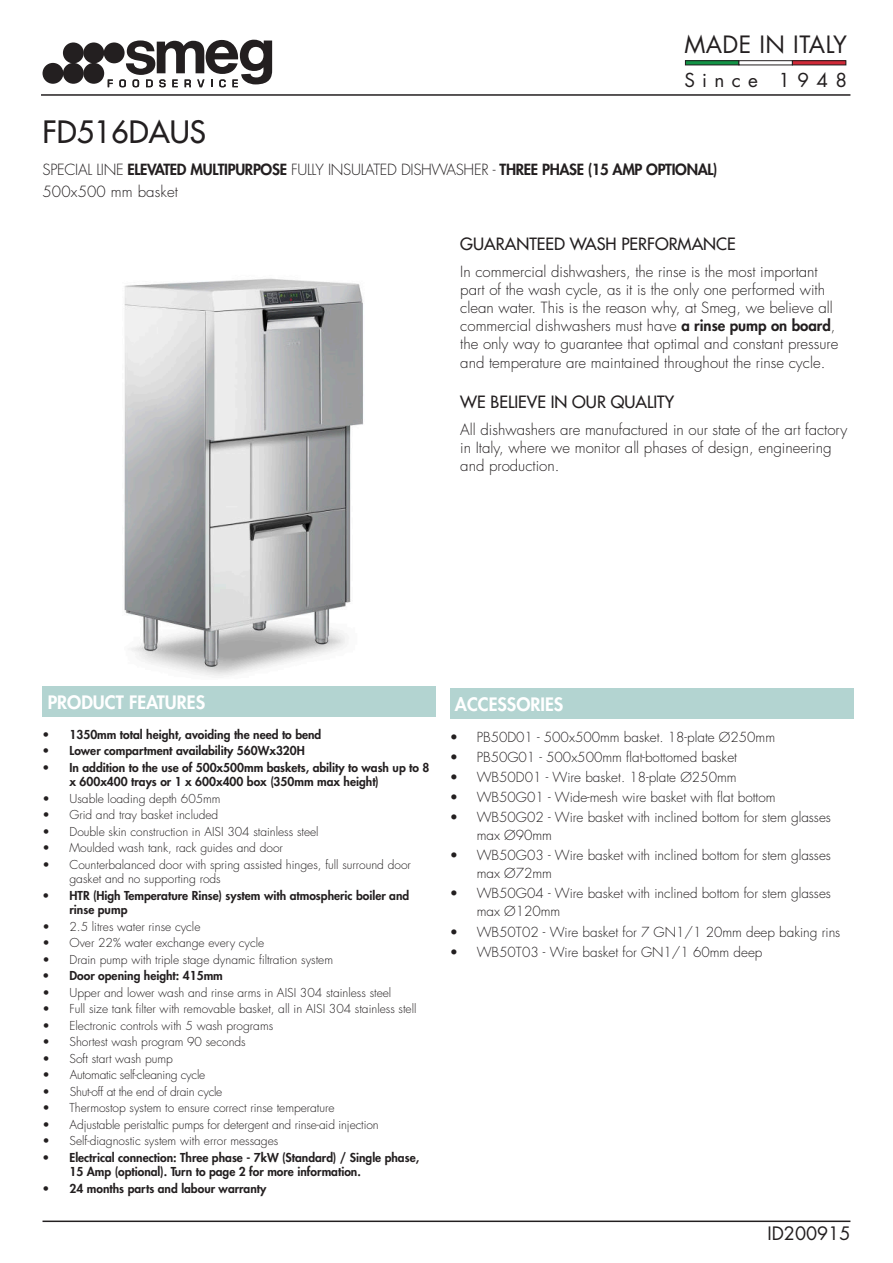
<style>
.page{position:relative;width:893px;height:1263px;background:#fff}
.page>*{position:absolute;margin:0;border:0;box-sizing:border-box;transform-origin:0 0}
.t1{font:500 30px "Futura Std";color:#231f20}
.t2{font:23.25px "Futura Std";letter-spacing:.02em;color:#231f20}
.t3{font:18.75px "Futura Std";letter-spacing:.39em;color:#231f20}
.t4{font:800 18px "Futura Std";color:#fff}
.t5{font:18px "Futura Std";color:#231f20}
.t6{font:500 16.5px "Futura Std";color:#231f20}
.t7{font:300 15px/18px "Futura Std";color:#231f20}
.t8{font:300 13.5px/18px "Futura Std";color:#231f20}
.t9{font:300 12px/14.4px "Futura Std";color:#231f20}
.t10{font:800 12px/14.4px "Futura Std";color:#231f20}
.t11{font:300 12px "Futura Std";letter-spacing:-.02em;color:#231f20}
.s1{font-weight:800}
</style>
<div class="page">
<hr style="left:43px;top:1220px;width:807px;height:2px;background:#231f20">
<svg style="left:108px;top:80px;width:5px;height:7px"></svg>
<svg style="left:119px;top:40px;width:153px;height:47px"></svg>
<div style="left:83px;top:63px;width:21px;height:21px;background:#231f20;border-radius:50%"></div>
<div style="left:63px;top:63px;width:21px;height:21px;background:#231f20;border-radius:50%"></div>
<div style="left:43px;top:63px;width:20px;height:21px;background:#231f20;border-radius:50%"></div>
<div style="left:83px;top:42px;width:21px;height:21px;background:#231f20;border-radius:50%"></div>
<div style="left:63px;top:42px;width:21px;height:21px;background:#231f20;border-radius:50%"></div>
<div style="left:104px;top:42px;width:21px;height:21px;background:#231f20;border-radius:50%"></div>
<hr style="left:41px;top:94px;width:809px;height:2px;background:#231f20">
<div style="left:685px;top:61px;width:54px;height:4px;border:1px solid #231f20"></div>
<img style="left:124px;top:278px;width:240px;height:398px">
<div style="left:43px;top:686px;width:393px;height:31px;background:#b3d4d1"></div>
<div style="left:450px;top:688px;width:404px;height:30px;background:#b3d4d1"></div>
<h2 class="t2" style="left:684px;top:31px;width:164px">MADE IN ITALY</h2>
<h3 class="t3" style="left:684px;top:69px;width:164px">Since 1948</h3>
<h1 class="t1" style="left:43px;top:116px;width:165px">FD516DAUS</h1>
<p class="t7" style="left:43px;top:159px;width:676px;line-height:22.2px">SPECIAL LINE <span class="s1">ELEVATED MULTIPURPOSE</span> FULLY INSULATED DISHWASHER - <span class="s1">THREE PHASE (15 AMP OPTIONAL)<br></span>500x500 mm basket</p>
<h3 class="t6" style="left:460px;top:236px;width:277px">GUARANTEED WASH PERFORMANCE</h3>
<p class="t7" style="left:460px;top:263px;width:380px">In commercial dishwashers, the rinse is the most important part of the wash cycle, as it is the only one performed with clean water. This is the reason why, at Smeg, we believe all commercial dishwashers must have <span class="s1">a rinse pump on board</span>, the only way to guarantee that optimal and constant pressure</p>
<p class="t7" style="left:460px;top:355px;width:366px">and temperature are maintained throughout the rinse cycle.</p>
<h3 class="t6" style="left:460px;top:393px;width:215px">WE BELIEVE IN OUR QUALITY</h3>
<p class="t7" style="left:460px;top:421px;width:388px">All dishwashers are manufactured in our state of the art factory in Italy, where we monitor all phases of design, engineering and production.</p>
<h3 class="t4" style="left:48px;top:693px;width:159px">PRODUCT FEATURES</h3>
<h3 class="t4" style="left:455px;top:695px;width:110px">ACCESSORIES</h3>
<p class="t8" style="left:450px;top:729px;width:327px">• PB50D01 - 500x500mm basket. 18-plate Ø250mm</p>
<p class="t8" style="left:450px;top:749px;width:289px">• PB50G01 - 500x500mm flat-bottomed basket</p>
<p class="t8" style="left:450px;top:769px;width:288px">• WB50D01 - Wire basket. 18-plate Ø250mm</p>
<p class="t8" style="left:450px;top:789px;width:327px">• WB50G01 - Wide-mesh wire basket with flat bottom</p>
<p class="t8" style="left:477px;top:809px;width:356px;text-indent:-27px">• WB50G02 - Wire basket with inclined bottom for stem glasses max Ø90mm</p>
<p class="t8" style="left:477px;top:847px;width:356px;text-indent:-27px">• WB50G03 - Wire basket with inclined bottom for stem glasses max Ø72mm</p>
<p class="t8" style="left:477px;top:885px;width:356px;text-indent:-27px">• WB50G04 - Wire basket with inclined bottom for stem glasses max Ø120mm</p>
<p class="t8" style="left:450px;top:924px;width:392px">• WB50T02 - Wire basket for 7 GN1/1 20mm deep baking rins</p>
<p class="t8" style="left:450px;top:944px;width:314px">• WB50T03 - Wire basket for GN1/1 60mm deep</p>
<p class="t10" style="left:43px;top:728px;width:280px">• 1350mm total height, avoiding the need to bend</p>
<p class="t10" style="left:43px;top:744px;width:264px">• Lower compartment availability 560Wx320H</p>
<p class="t10" style="left:70px;top:761px;width:361px;text-indent:-27px">• In addition to the use of 500x500mm baskets, ability to wash up to 8 x 600x400 trays or 1 x 600x400 box (350mm max height)</p>
<p class="t9" style="left:43px;top:792px;width:180px">• Usable loading depth 605mm</p>
<p class="t9" style="left:43px;top:808px;width:177px">• Grid and tray basket included</p>
<p class="t9" style="left:43px;top:825px;width:278px">• Double skin construction in AISI 304 stainless steel</p>
<p class="t9" style="left:43px;top:841px;width:242px">• Moulded wash tank, rack guides and door</p>
<p class="t9" style="left:70px;top:858px;width:343px;text-indent:-27px">• Counterbalanced door with spring assisted hinges, full surround door gasket and no supporting rods</p>
<p class="t10" style="left:70px;top:889px;width:341px;text-indent:-27px">• HTR (High Temperature Rinse) system with atmospheric boiler and rinse pump</p>
<p class="t9" style="left:43px;top:920px;width:159px">• 2.5 litres water rinse cycle</p>
<p class="t9" style="left:43px;top:936px;width:223px">• Over 22% water exchange every cycle</p>
<p class="t9" style="left:43px;top:953px;width:292px">• Drain pump with triple stage dynamic filtration system</p>
<p class="t10" style="left:43px;top:969px;width:182px">• Door opening height: 415mm</p>
<p class="t9" style="left:43px;top:986px;width:350px">• Upper and lower wash and rinse arms in AISI 304 stainless steel</p>
<p class="t9" style="left:43px;top:1002px;width:375px">• Full size tank filter with removable basket, all in AISI 304 stainless stell</p>
<p class="t9" style="left:43px;top:1019px;width:232px">• Electronic controls with 5 wash programs</p>
<p class="t9" style="left:43px;top:1035px;width:205px">• Shortest wash program 90 seconds</p>
<p class="t9" style="left:43px;top:1052px;width:132px">• Soft start wash pump</p>
<p class="t11" style="left:43px;top:1069px;width:164px">• Automatic self-cleaning cycle</p>
<p class="t11" style="left:43px;top:1086px;width:181px">• Shut-off at the end of drain cycle</p>
<p class="t9" style="left:43px;top:1102px;width:294px">• Thermostop system to ensure correct rinse temperature</p>
<p class="t9" style="left:43px;top:1118px;width:338px">• Adjustable peristaltic pumps for detergent and rinse-aid injection</p>
<p class="t9" style="left:43px;top:1135px;width:237px">• Self-diagnostic system with error messages</p>
<p class="t10" style="left:70px;top:1151px;width:351px;text-indent:-27px">• Electrical connection: Three phase - 7kW (Standard) / Single phase,<br>15 Amp (optional). Turn to page 2 for more information.</p>
<p class="t10" style="left:43px;top:1182px;width:225px">• 24 months parts and labour warranty</p>
<h3 class="t5" style="left:767px;top:1223px;width:85px">ID200915</h3>
</div>
